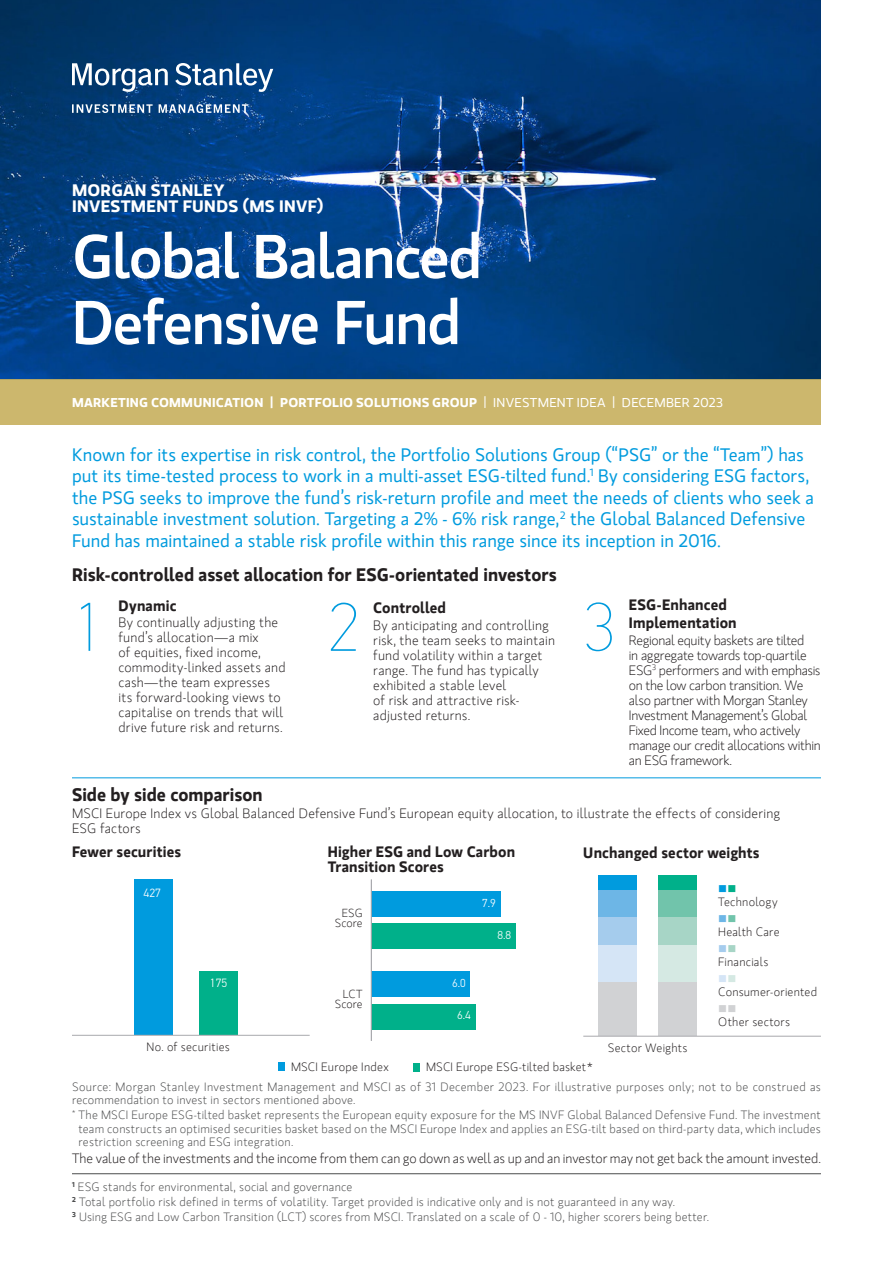
<style>
.page{position:relative;width:893px;height:1263px;background:#fff}
.page>*{position:absolute;margin:0;border:0;box-sizing:border-box;transform-origin:0 0}
.t1{font:100 69px "PF Din Text Pro";color:#009bde}
.Title__38{font:500 61.5px/66px "MS Gloriola II Std";letter-spacing:-.03em;color:#fff}
.Intro_G_12_Light_Blue{font:18px/21.6px "MS Gloriola II Std";color:#009bde}
.Subtitle_Bold__13{font:700 18px "MS Gloriola II Std";color:#231f20}
.Subtitle_Bold__13-2{font:700 16.5px/16.5px "MS Gloriola II Std";letter-spacing:.015em;color:#fff;scale:1.05 1}
.Subtitle_Bold__13-3{font:700 15px/15.8px "MS Gloriola II Std";letter-spacing:.01em;color:#231f20}
.Body_Head{font:700 15px/18px "MS Gloriola II Std";letter-spacing:.01em;color:#231f20}
.Body_Small__G-Lt__1st{font:300 13.5px/15px "MS Gloriola II Std";letter-spacing:.01em;color:#231f20}
.Body_Small__G-Lt__1st-2{font:300 13.5px/15px "MS Gloriola II Std";letter-spacing:-.025em;color:#231f20}
.Table_Source{font:300 13.5px "MS Gloriola II Std";letter-spacing:-.005em;color:#231f20}
.LOB_Rule_Above{font:700 12.75px "MS Gloriola II Std";letter-spacing:.015em;color:#fff;scale:1.05 1}
.Table_Source-2{font:300 12px/13.5px "MS Gloriola II Std";letter-spacing:.02em;color:#4b4c4d}
.Footnote{font:300 12px "MS Gloriola II Std";letter-spacing:.02em;color:#4b4c4d}
.Disclosure{font:300 12px/13.5px "MS Gloriola II Std";letter-spacing:.02em;color:#231f20}
.t2{font:300 12px "PF Din Text Pro";color:#fff}
.t3{font:300 11.55px "PF Din Text Pro";color:#fff}
.t4{font:300 11.55px/9.9px "MS Gloriola II Std";letter-spacing:.005em;color:#231f20;text-align:right}
.t5{font:300 11.55px/9.9px "MS Gloriola II Std";letter-spacing:.005em;color:#211d1e;text-align:right}
.s1{font-weight:400}
.s2{color:#009bde}
.s3{color:#00b08a}
.s4{color:#6db6e6}
.s5{color:#71c4ab}
.s6{color:#a5cced}
.s7{color:#a7d5c6}
.s8{color:#d5e5f6}
.s9{color:#d5e9e3}
.s10{color:#d1d2d4}
</style>
<div class="page">
<img style="left:0;top:0;width:821px;height:379px">
<hr style="left:72px;top:777px;width:749px;height:1px;background:#009bde">
<hr style="left:72px;top:1173px;width:749px;height:1px;background:#4b4c4d">
<div style="left:200px;top:971px;width:38px;height:64px;background:#00b08a"></div>
<div style="left:134px;top:879px;width:38px;height:156px;background:#009bde"></div>
<hr style="left:72px;top:1035px;width:238px;height:1px;background:#a8a9ad">
<div style="left:598px;top:875px;width:39px;height:16px;background:#009bde"></div>
<div style="left:658px;top:875px;width:39px;height:16px;background:#00b08a"></div>
<div style="left:598px;top:891px;width:39px;height:26px;background:#6db6e6"></div>
<div style="left:658px;top:891px;width:39px;height:26px;background:#71c4ab"></div>
<div style="left:598px;top:917px;width:39px;height:28px;background:#a5cced"></div>
<div style="left:658px;top:917px;width:39px;height:28px;background:#a7d5c6"></div>
<div style="left:598px;top:945px;width:39px;height:37px;background:#d5e5f6"></div>
<div style="left:658px;top:945px;width:39px;height:37px;background:#d5e9e3"></div>
<div style="left:598px;top:982px;width:39px;height:54px;background:#d1d2d4"></div>
<div style="left:658px;top:982px;width:39px;height:54px;background:#d1d2d4"></div>
<hr style="left:583px;top:1036px;width:238px;height:1px;background:#a8a9ad">
<div style="left:278px;top:1062px;width:7px;height:8px;background:#009bde"></div>
<div style="left:413px;top:1063px;width:7px;height:8px;background:#00b08a"></div>
<div style="left:371px;top:923px;width:145px;height:26px;background:#00b08a"></div>
<div style="left:371px;top:1004px;width:105px;height:25px;background:#00b08a"></div>
<div style="left:371px;top:891px;width:130px;height:25px;background:#009bde"></div>
<div style="left:371px;top:972px;width:99px;height:25px;background:#009bde"></div>
<hr style="left:371px;top:879px;width:1px;height:162px;background:#a8a9ad">
<svg style="left:72px;top:63px;width:201px;height:50px;background:#396696"></svg>
<div style="left:0;top:379px;width:821px;height:45px;background:#ccb76d"></div>
<p class="Subtitle_Bold__13-2" style="left:72px;top:181px;width:241px">MORGAN STANLEY<br>INVESTMENT FUNDS (MS INVF)</p>
<p class="Title__38" style="left:72px;top:222px;width:412px">Global Balanced<br>Defensive Fund</p>
<p class="LOB_Rule_Above" style="left:72px;top:393px;width:621px">MARKETING COMMUNICATION | PORTFOLIO SOLUTIONS GROUP <span class="s1">| INVESTMENT IDEA | DECEMBER 2023</span></p>
<p class="Intro_G_12_Light_Blue" style="left:72px;top:443px;width:743px">Known for its expertise in risk control, the Portfolio Solutions Group (“PSG” or the “Team”) has put its time-tested process to work in a multi-asset ESG-tilted fund.<sup>1</sup> By considering ESG factors, the PSG seeks to improve the fund’s risk-return profile and meet the needs of clients who seek a sustainable investment solution. Targeting a 2% - 6% risk range,<sup>2</sup> the Global Balanced Defensive Fund has maintained a stable risk profile within this range since its inception in 2016.</p>
<p class="Subtitle_Bold__13" style="left:72px;top:561px;width:486px">Risk-controlled asset allocation for ESG-orientated investors</p>
<p class="t1" style="left:72px;top:588px;width:33px">1</p>
<p class="Body_Head" style="left:119px;top:596px;width:59px">Dynamic</p>
<p class="Body_Small__G-Lt__1st" style="left:119px;top:615px;width:168px">By continually adjusting the fund’s allocation—a mix<br>of equities, fixed income, commodity-linked assets and cash—the team expresses its forward-looking views to capitalise on trends that will drive future risk and returns.</p>
<p class="Body_Head" style="left:373px;top:598px;width:74px">Controlled</p>
<p class="Body_Small__G-Lt__1st" style="left:373px;top:617px;width:183px">By anticipating and controlling risk, the team seeks to maintain fund volatility within a target range. The fund has typically exhibited a stable level<br>of risk and attractive risk&shy;adjusted returns.</p>
<p class="t1" style="left:328px;top:588px;width:33px">2</p>
<p class="t1" style="left:584px;top:588px;width:33px">3</p>
<p class="Body_Head" style="left:629px;top:595px;width:109px">ESG-Enhanced<br>Implementation</p>
<p class="Body_Small__G-Lt__1st-2" style="left:629px;top:632px;width:193px">Regional equity baskets are tilted<br>in aggregate towards top-quartile<br>ESG<sup>3</sup> performers and with emphasis on the low carbon transition. We also partner with Morgan Stanley<br>Investment Management’s Global<br>Fixed Income team, who actively manage our credit allocations within an ESG framework.</p>
<p class="Subtitle_Bold__13" style="left:72px;top:782px;width:192px">Side by side comparison</p>
<p class="Body_Small__G-Lt__1st" style="left:72px;top:805px;width:710px">MSCI Europe Index vs Global Balanced Defensive Fund’s European equity allocation, to illustrate the effects of considering<br>ESG factors</p>
<p class="Subtitle_Bold__13-3" style="left:72px;top:843px;width:111px">Fewer securities</p>
<p class="Subtitle_Bold__13-3" style="left:328px;top:843px;width:189px">Higher ESG and Low Carbon<br>Transition Scores</p>
<p class="Subtitle_Bold__13-3" style="left:583px;top:844px;width:178px">Unchanged sector weights</p>
<p class="t2" style="left:144px;top:886px;width:19px">427</p>
<p class="t2" style="left:210px;top:975px;width:19px">175</p>
<p class="t4" style="left:335px;top:908px;width:29px">ESG<br>Score</p>
<p class="t5" style="left:335px;top:989px;width:29px">LCT<br>Score</p>
<p class="t3" style="left:482px;top:896px;width:15px">7.9</p>
<p class="t3" style="left:498px;top:928px;width:15px">8.8</p>
<p class="t3" style="left:452px;top:977px;width:15px">6.0</p>
<p class="t3" style="left:457px;top:1009px;width:15px">6.4</p>
<p class="Disclosure" style="left:718px;top:881px;width:61px"><span class="s2">■</span><span class="s3">■<br></span>Technology</p>
<p class="Disclosure" style="left:718px;top:911px;width:63px"><span class="s4">■</span><span class="s5">■<br></span>Health Care</p>
<p class="Disclosure" style="left:718px;top:941px;width:52px"><span class="s6">■</span><span class="s7">■<br></span>Financials</p>
<p class="Disclosure" style="left:718px;top:971px;width:100px"><span class="s8">■</span><span class="s9">■<br></span>Consumer-oriented</p>
<p class="Disclosure" style="left:718px;top:1001px;width:73px"><span class="s10">■■<br></span>Other sectors</p>
<p class="Disclosure" style="left:147px;top:1040px;width:85px">No. of securities</p>
<p class="Disclosure" style="left:608px;top:1041px;width:81px">Sector Weights</p>
<p class="Disclosure" style="left:291px;top:1059px;width:99px">MSCI Europe Index</p>
<p class="Disclosure" style="left:426px;top:1059px;width:168px">MSCI Europe ESG-tilted basket*</p>
<p class="Table_Source-2" style="left:72px;top:1079px;width:750px">Source: Morgan Stanley Investment Management and MSCI as of 31 December 2023. For illustrative purposes only; not to be construed as recommendation to invest in sectors mentioned above.</p>
<p class="Table_Source-2" style="left:79px;top:1108px;width:744px;text-align:justify;text-indent:-7px"><sup>*</sup> The MSCI Europe ESG-tilted basket represents the European equity exposure for the MS INVF Global Balanced Defensive Fund. The investment team constructs an optimised securities basket based on the MSCI Europe Index and applies an ESG-tilt based on third-party data, which includes restriction screening and ESG integration.</p>
<p class="Table_Source" style="left:72px;top:1149px;width:751px">The value of the investments and the income from them can go down as well as up and an investor may not get back the amount invested.</p>
<p class="Footnote" style="left:72px;top:1178px;width:282px"><sup>1</sup> ESG stands for environmental, social and governance</p>
<p class="Footnote" style="left:72px;top:1193px;width:605px"><sup>2</sup> Total portfolio risk defined in terms of volatility. Target provided is indicative only and is not guaranteed in any way.</p>
<p class="Footnote" style="left:72px;top:1208px;width:639px"><sup>3</sup> Using ESG and Low Carbon Transition (LCT) scores from MSCI. Translated on a scale of 0 - 10, higher scorers being better.</p>
</div>
